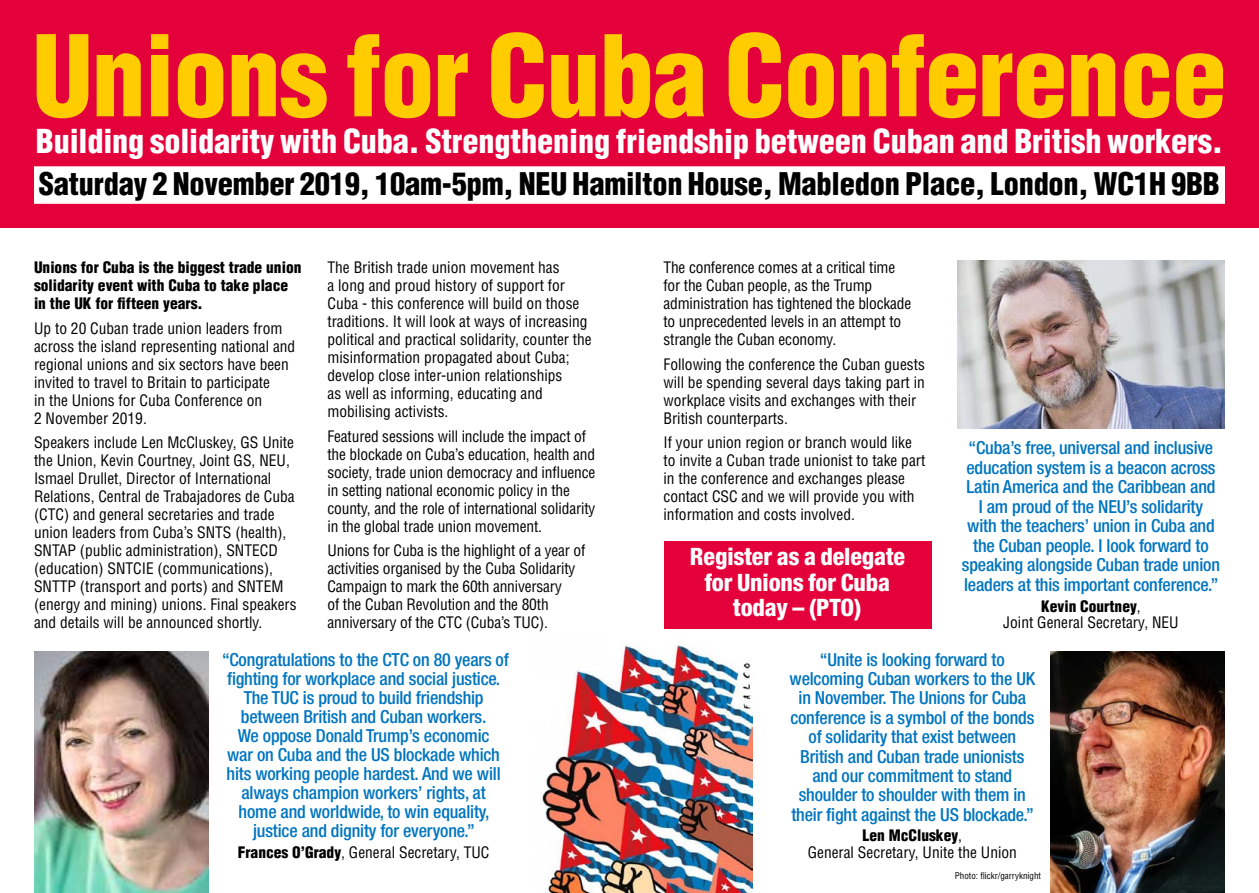
<style>
.page{position:relative;width:1259px;height:893px;background:#fff}
.page>*{position:absolute;margin:0;border:0;box-sizing:border-box;transform-origin:0 0}
.t1{font:900 condensed 109.5px "Helvetica";letter-spacing:-.015em;color:#fc0}
.t2{font:900 condensed 32.25px "Helvetica";letter-spacing:-.005em;color:#fff}
.t3{font:900 condensed 30.45px "Helvetica";letter-spacing:-.01em;color:#000}
.t4{font:800 condensed 24px/25.5px "Helvetica Neue";letter-spacing:-.005em;color:#fff;text-align:center}
.t5{font:500 condensed 18px/19px "Helvetica Neue";letter-spacing:-.01em;color:#0075bf;text-align:center}
.t6{font:condensed 15.45px/18px "Helvetica";color:#000}
.t7{font:900 condensed 15.45px/18px "Helvetica";color:#000}
.t8{font:condensed 9px "Helvetica";color:#000}
.s1{font-weight:900}
</style>
<div class="page">
<div style="left:0;top:0;width:1259px;height:227px;background:#e4003a"></div>
<div style="left:34px;top:166px;width:1191px;height:38px;background:#fff"></div>
<div style="left:663px;top:541px;width:268px;height:87px;background:#e4003a"></div>
<img style="left:541px;top:644px;width:211px;height:249px">
<img style="left:957px;top:261px;width:268px;height:167px">
<img style="left:34px;top:652px;width:174px;height:241px">
<img style="left:1050px;top:652px;width:175px;height:241px">
<h1 class="t1" style="left:32px;top:7px;width:1196px">Unions for Cuba Conference</h1>
<h2 class="t2" style="left:36px;top:121px;width:1188px">Building solidarity with Cuba. Strengthening friendship between Cuban and British workers.</h2>
<h3 class="t3" style="left:39px;top:165px;width:1182px">Saturday 2 November 2019, 10am-5pm, NEU Hamilton House, Mabledon Place, London, WC1H 9BB</h3>
<p class="t7" style="left:34px;top:259px;width:269px">Unions for Cuba is the biggest trade union solidarity event with Cuba to take place in the UK for fifteen years.</p>
<p class="t6" style="left:34px;top:319px;width:263px">Up to 20 Cuban trade union leaders from across the island representing national and regional unions and six sectors have been invited to travel to Britain to participate<br>in the Unions for Cuba Conference on<br>2 November 2019.</p>
<p class="t6" style="left:34px;top:433px;width:264px">Speakers include Len McCluskey, GS Unite the Union, Kevin Courtney, Joint GS, NEU, Ismael Drullet, Director of International Relations, Central de Trabajadores de Cuba (CTC) and general secretaries and trade union leaders from Cuba’s SNTS (health), SNTAP (public administration), SNTECD (education) SNTCIE (communications), SNTTP (transport and ports) and SNTEM (energy and mining) unions. Final speakers and details will be announced shortly.</p>
<p class="t6" style="left:327px;top:259px;width:266px">The British trade union movement has<br>a long and proud history of support for Cuba - this conference will build on those traditions. It will look at ways of increasing political and practical solidarity, counter the misinformation propagated about Cuba; develop close inter-union relationships<br>as well as informing, educating and mobilising activists.</p>
<p class="t6" style="left:327px;top:427px;width:269px">Featured sessions will include the impact of the blockade on Cuba’s education, health and society, trade union democracy and influence in setting national economic policy in the county, and the role of international solidarity in the global trade union movement.</p>
<p class="t6" style="left:327px;top:541px;width:259px">Unions for Cuba is the highlight of a year of activities organised by the Cuba Solidarity Campaign to mark the 60th anniversary<br>of the Cuban Revolution and the 80th anniversary of the CTC (Cuba’s TUC).</p>
<p class="t5" style="left:222px;top:650px;width:288px">“Congratulations to the CTC on 80 years of fighting for workplace and social justice.<br>The TUC is proud to build friendship between British and Cuban workers.<br>We oppose Donald Trump’s economic<br>war on Cuba and the US blockade which hits working people hardest. And we will always champion workers’ rights, at home and worldwide, to win equality, justice and dignity for everyone.”</p>
<p class="t6" style="left:238px;top:843px;width:253px"><span class="s1">Frances O’Grady</span>, General Secretary, TUC</p>
<p class="t6" style="left:663px;top:259px;width:249px">The conference comes at a critical time for the Cuban people, as the Trump administration has tightened the blockade to unprecedented levels in an attempt to strangle the Cuban economy.</p>
<p class="t6" style="left:663px;top:355px;width:263px">Following the conference the Cuban guests will be spending several days taking part in workplace visits and exchanges with their British counterparts.</p>
<p class="t6" style="left:663px;top:433px;width:263px">If your union region or branch would like to invite a Cuban trade unionist to take part in the conference and exchanges please contact CSC and we will provide you with information and costs involved.</p>
<p class="t5" style="left:962px;top:438px;width:260px;line-height:19.5px">“Cuba’s free, universal and inclusive education system is a beacon across Latin America and the Caribbean and<br>I am proud of the NEU’s solidarity with the teachers’ union in Cuba and the Cuban people. I look forward to speaking alongside Cuban trade union leaders at this important conference.”</p>
<p class="t6" style="left:1003px;top:597px;width:177px;line-height:16.5px;text-align:center"><span class="s1">Kevin Courtney</span>,<br>Joint General Secretary, NEU</p>
<h3 class="t4" style="left:690px;top:543px;width:217px">Register as a delegate for Unions for Cuba today – (PTO)</h3>
<p class="t5" style="left:789px;top:649px;width:247px">“Unite is looking forward to welcoming Cuban workers to the UK in November. The Unions for Cuba conference is a symbol of the bonds of solidarity that exist between<br>British and Cuban trade unionists and our commitment to stand shoulder to shoulder with them in their fight against the US blockade.”</p>
<p class="t6" style="left:807px;top:827px;width:211px;line-height:16.5px;text-align:center"><span class="s1">Len McCluskey</span>,<br>General Secretary, Unite the Union</p>
<p class="t8" style="left:955px;top:870px;width:88px">Photo: flickr/garryknight</p>
</div>
